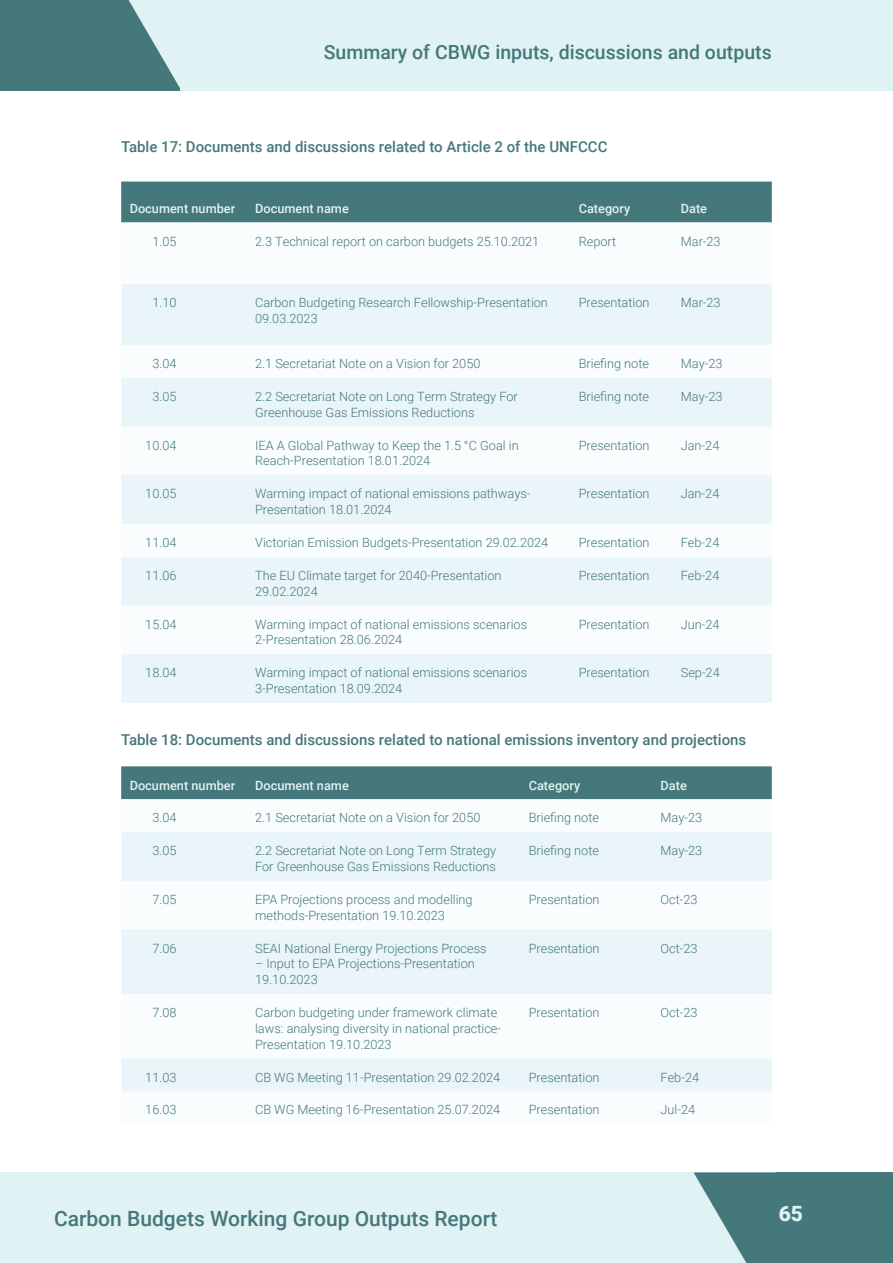
<style>
.page{position:relative;width:893px;height:1263px;background:#fff}
.page>*{position:absolute;margin:0;border:0;box-sizing:border-box;transform-origin:0 0}
.t1{font:500 21px "Roboto";color:#45787a}
.t2{font:900 21px "Roboto";color:#e1f2f5}
.t3{font:500 19.5px "Roboto";color:#45787a}
.Table_Caption{font:500 15px "Roboto";color:#45787a}
.Table_text{font:300 12.75px/15.8px "Roboto";color:#45787a}
.Table_head{font:500 12.75px "Roboto";color:#e1f2f5}
</style>
<div class="page">
<div style="left:0;top:1172px;width:893px;height:91px;background:#e1f2f5"></div>
<svg style="left:693px;top:1172px;width:83px;height:91px"></svg>
<div style="left:776px;top:1172px;width:117px;height:91px;background:#45787a"></div>
<div style="left:0;top:0;width:893px;height:91px;background:#45787a"></div>
<svg style="left:128px;top:0;width:52px;height:88px"></svg>
<div style="left:180px;top:0;width:713px;height:91px;background:#e1f2f5"></div>
<div style="left:121px;top:182px;width:651px;height:40px;background:#45787a"></div>
<svg style="left:121px;top:284px;width:651px;height:419px;fill:#e9f5f8"></svg>
<div style="left:121px;top:766px;width:651px;height:33px;background:#45787a"></div>
<svg style="left:121px;top:799px;width:651px;height:293px"></svg>
<svg style="left:121px;top:832px;width:651px;height:259px;fill:#e9f5f8"></svg>
<h2 class="t3" style="left:324px;top:39px;width:449px">Summary of CBWG inputs, discussions and outputs</h2>
<p class="Table_Caption" style="left:121px;top:136px;width:488px">Table 17: Documents and discussions related to Article 2 of the UNFCCC</p>
<p class="Table_head" style="left:130px;top:199px;width:107px">Document number</p>
<p class="Table_head" style="left:255px;top:199px;width:95px">Document name</p>
<p class="Table_head" style="left:579px;top:199px;width:53px">Category</p>
<p class="Table_head" style="left:681px;top:199px;width:28px">Date</p>
<p class="Table_text" style="left:152px;top:233px;width:26px">1.05</p>
<p class="Table_text" style="left:255px;top:233px;width:286px">2.3 Technical report on carbon budgets 25.10.2021</p>
<p class="Table_text" style="left:579px;top:233px;width:39px">Report</p>
<p class="Table_text" style="left:681px;top:233px;width:41px">Mar-23</p>
<p class="Table_text" style="left:152px;top:294px;width:26px">1.10</p>
<p class="Table_text" style="left:255px;top:294px;width:294px">Carbon Budgeting Research Fellowship-Presentation<br>09.03.2023</p>
<p class="Table_text" style="left:579px;top:294px;width:72px">Presentation</p>
<p class="Table_text" style="left:681px;top:294px;width:41px">Mar-23</p>
<p class="Table_text" style="left:152px;top:355px;width:26px">3.04</p>
<p class="Table_text" style="left:255px;top:355px;width:227px">2.1 Secretariat Note on a Vision for 2050</p>
<p class="Table_text" style="left:579px;top:355px;width:72px">Briefing note</p>
<p class="Table_text" style="left:681px;top:355px;width:43px">May-23</p>
<p class="Table_text" style="left:152px;top:388px;width:26px">3.05</p>
<p class="Table_text" style="left:255px;top:388px;width:264px">2.2 Secretariat Note on Long Term Strategy For<br>Greenhouse Gas Emissions Reductions</p>
<p class="Table_text" style="left:579px;top:388px;width:72px">Briefing note</p>
<p class="Table_text" style="left:681px;top:388px;width:43px">May-23</p>
<p class="Table_text" style="left:145px;top:437px;width:33px">10.04</p>
<p class="Table_text" style="left:255px;top:437px;width:265px">IEA A Global Pathway to Keep the 1.5 °C Goal in<br>Reach-Presentation 18.01.2024</p>
<p class="Table_text" style="left:579px;top:437px;width:72px">Presentation</p>
<p class="Table_text" style="left:681px;top:437px;width:40px">Jan-24</p>
<p class="Table_text" style="left:145px;top:485px;width:33px">10.05</p>
<p class="Table_text" style="left:255px;top:485px;width:277px">Warming impact of national emissions pathways-<br>Presentation 18.01.2024</p>
<p class="Table_text" style="left:579px;top:485px;width:72px">Presentation</p>
<p class="Table_text" style="left:681px;top:485px;width:40px">Jan-24</p>
<p class="Table_text" style="left:145px;top:534px;width:33px">11.04</p>
<p class="Table_text" style="left:255px;top:534px;width:295px">Victorian Emission Budgets-Presentation 29.02.2024</p>
<p class="Table_text" style="left:579px;top:534px;width:72px">Presentation</p>
<p class="Table_text" style="left:681px;top:534px;width:40px">Feb-24</p>
<p class="Table_text" style="left:145px;top:567px;width:33px">11.06</p>
<p class="Table_text" style="left:255px;top:567px;width:248px">The EU Climate target for 2040-Presentation<br>29.02.2024</p>
<p class="Table_text" style="left:579px;top:567px;width:72px">Presentation</p>
<p class="Table_text" style="left:681px;top:567px;width:40px">Feb-24</p>
<p class="Table_text" style="left:145px;top:616px;width:33px">15.04</p>
<p class="Table_text" style="left:255px;top:616px;width:274px">Warming impact of national emissions scenarios<br>2-Presentation 28.06.2024</p>
<p class="Table_text" style="left:579px;top:616px;width:72px">Presentation</p>
<p class="Table_text" style="left:681px;top:616px;width:40px">Jun-24</p>
<p class="Table_text" style="left:145px;top:664px;width:33px">18.04</p>
<p class="Table_text" style="left:255px;top:664px;width:274px">Warming impact of national emissions scenarios<br>3-Presentation 18.09.2024</p>
<p class="Table_text" style="left:579px;top:664px;width:72px">Presentation</p>
<p class="Table_text" style="left:681px;top:664px;width:40px">Sep-24</p>
<p class="Table_Caption" style="left:121px;top:729px;width:627px">Table 18: Documents and discussions related to national emissions inventory and projections</p>
<p class="Table_head" style="left:130px;top:776px;width:107px">Document number</p>
<p class="Table_head" style="left:255px;top:776px;width:95px">Document name</p>
<p class="Table_head" style="left:529px;top:776px;width:53px">Category</p>
<p class="Table_head" style="left:660px;top:776px;width:28px">Date</p>
<p class="Table_text" style="left:152px;top:809px;width:26px">3.04</p>
<p class="Table_text" style="left:255px;top:809px;width:227px">2.1 Secretariat Note on a Vision for 2050</p>
<p class="Table_text" style="left:529px;top:809px;width:72px">Briefing note</p>
<p class="Table_text" style="left:660px;top:809px;width:43px">May-23</p>
<p class="Table_text" style="left:152px;top:842px;width:26px">3.05</p>
<p class="Table_text" style="left:255px;top:842px;width:243px">2.2 Secretariat Note on Long Term Strategy<br>For Greenhouse Gas Emissions Reductions</p>
<p class="Table_text" style="left:529px;top:842px;width:72px">Briefing note</p>
<p class="Table_text" style="left:660px;top:842px;width:43px">May-23</p>
<p class="Table_text" style="left:152px;top:891px;width:26px">7.05</p>
<p class="Table_text" style="left:255px;top:891px;width:219px">EPA Projections process and modelling methods-Presentation 19.10.2023</p>
<p class="Table_text" style="left:529px;top:891px;width:72px">Presentation</p>
<p class="Table_text" style="left:660px;top:891px;width:39px">Oct-23</p>
<p class="Table_text" style="left:152px;top:940px;width:26px">7.06</p>
<p class="Table_text" style="left:255px;top:940px;width:233px">SEAI National Energy Projections Process</p>
<p class="Table_text" style="left:255px;top:955px;width:221px">– Input to EPA Projections-Presentation<br>19.10.2023</p>
<p class="Table_text" style="left:529px;top:940px;width:72px">Presentation</p>
<p class="Table_text" style="left:660px;top:940px;width:39px">Oct-23</p>
<p class="Table_text" style="left:152px;top:1004px;width:26px">7.08</p>
<p class="Table_text" style="left:255px;top:1004px;width:248px">Carbon budgeting under framework climate laws: analysing diversity in national practice-<br>Presentation 19.10.2023</p>
<p class="Table_text" style="left:529px;top:1004px;width:72px">Presentation</p>
<p class="Table_text" style="left:660px;top:1004px;width:39px">Oct-23</p>
<p class="Table_text" style="left:145px;top:1069px;width:33px">11.03</p>
<p class="Table_text" style="left:255px;top:1069px;width:247px">CB WG Meeting 11-Presentation 29.02.2024</p>
<p class="Table_text" style="left:529px;top:1069px;width:72px">Presentation</p>
<p class="Table_text" style="left:660px;top:1069px;width:40px">Feb-24</p>
<p class="Table_text" style="left:145px;top:1101px;width:33px">16.03</p>
<p class="Table_text" style="left:255px;top:1101px;width:247px">CB WG Meeting 16-Presentation 25.07.2024</p>
<p class="Table_text" style="left:529px;top:1101px;width:72px">Presentation</p>
<p class="Table_text" style="left:660px;top:1101px;width:36px">Jul-24</p>
<h1 class="t1" style="left:54px;top:1204px;width:445px">Carbon Budgets Working Group Outputs Report</h1>
<h1 class="t2" style="left:779px;top:1199px;width:26px">65</h1>
</div>
